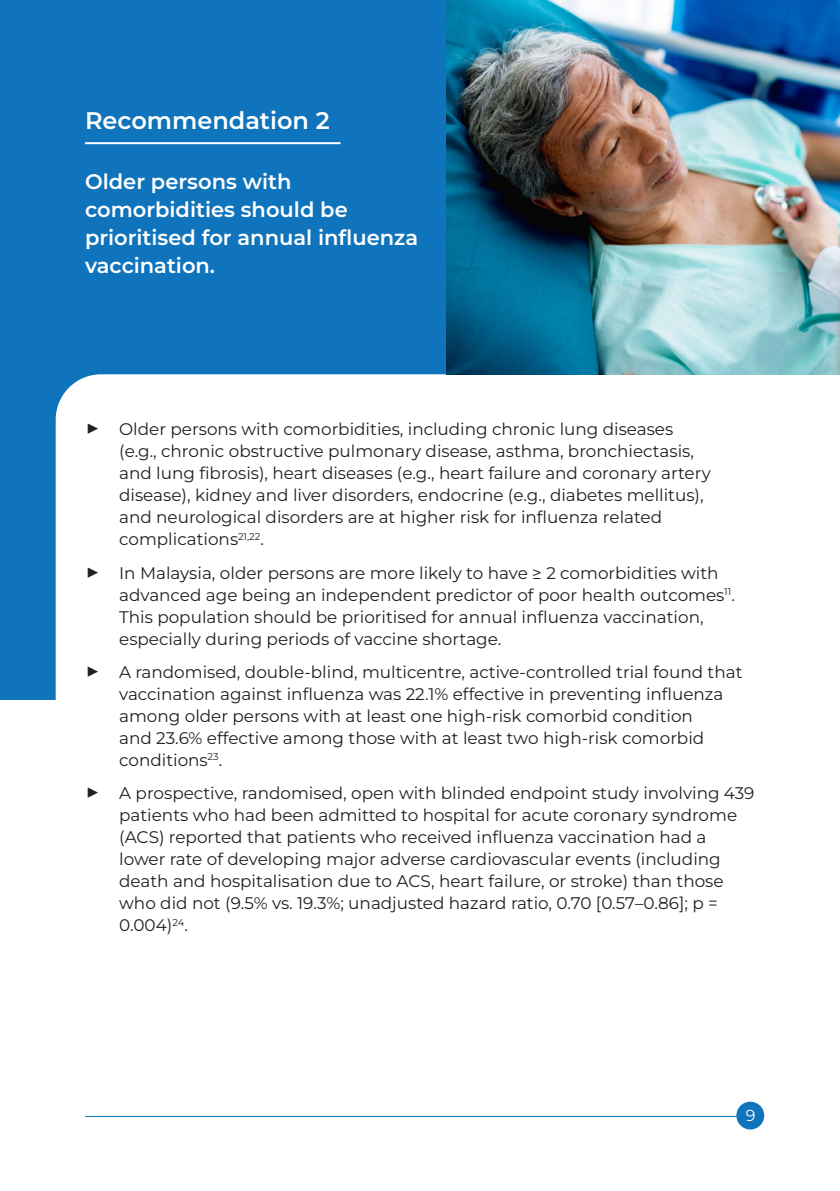
<style>
.page{position:relative;width:840px;height:1191px;background:#fff}
.page>*{position:absolute;margin:0;border:0;box-sizing:border-box;transform-origin:0 0}
.t1{font:600 24px "Montserrat";color:#fff}
.t2{font:600 21px/28px "Montserrat";color:#fff}
.t3{font:16.8px/22px "Montserrat";color:#231f20}
.t4{font:16px "Montserrat";color:#fff}
.s1{font-size:24px}
</style>
<div class="page">
<div style="left:736px;top:1101px;width:27px;height:28px;background:#1074bc;border-radius:50%"></div>
<hr style="left:85px;top:1116px;width:652px;height:1px;background:#1074bc">
<div style="left:0;top:0;width:839px;height:699px;background:#1074bc"></div>
<div style="left:56px;top:374px;width:783px;height:325px;background:#fff"></div>
<hr style="left:85px;top:142px;width:255px;height:2px;background:#fff">
<img style="left:446px;top:0;width:393px;height:374px">
<p class="t1" style="left:85px;top:104px;width:246px">Recommendation 2</p>
<p class="t2" style="left:85px;top:167px;width:334px">Older persons with comorbidities should be prioritised for annual influenza vaccination.</p>
<p class="t3" style="left:119px;top:418px;width:593px;text-indent:-34px"><span class="s1">▶</span> Older persons with comorbidities, including chronic lung diseases (e.g., chronic obstructive pulmonary disease, asthma, bronchiectasis, and lung fibrosis), heart diseases (e.g., heart failure and coronary artery disease), kidney and liver disorders, endocrine (e.g., diabetes mellitus), and neurological disorders are at higher risk for influenza related complications<sup>21,22</sup>.</p>
<p class="t3" style="left:119px;top:561px;width:617px;text-indent:-34px"><span class="s1">▶</span> In Malaysia, older persons are more likely to have ≥ 2 comorbidities with advanced age being an independent predictor of poor health outcomes<sup>11</sup>.<br>This population should be prioritised for annual influenza vaccination, especially during periods of vaccine shortage.</p>
<p class="t3" style="left:119px;top:660px;width:624px;text-indent:-34px"><span class="s1">▶</span> A randomised, double-blind, multicentre, active-controlled trial found that vaccination against influenza was 22.1% effective in preventing influenza among older persons with at least one high-risk comorbid condition<br>and 23.6% effective among those with at least two high-risk comorbid conditions<sup>23</sup>.</p>
<p class="t3" style="left:119px;top:782px;width:636px;text-indent:-34px"><span class="s1">▶</span> A prospective, randomised, open with blinded endpoint study involving 439 patients who had been admitted to hospital for acute coronary syndrome (ACS) reported that patients who received influenza vaccination had a lower rate of developing major adverse cardiovascular events (including death and hospitalisation due to ACS, heart failure, or stroke) than those who did not (9.5% vs. 19.3%; unadjusted hazard ratio, 0.70 [0.57–0.86]; p = 0.004)<sup>24</sup>.</p>
<p class="t4" style="left:745px;top:1105px;width:11px">9</p>
</div>
